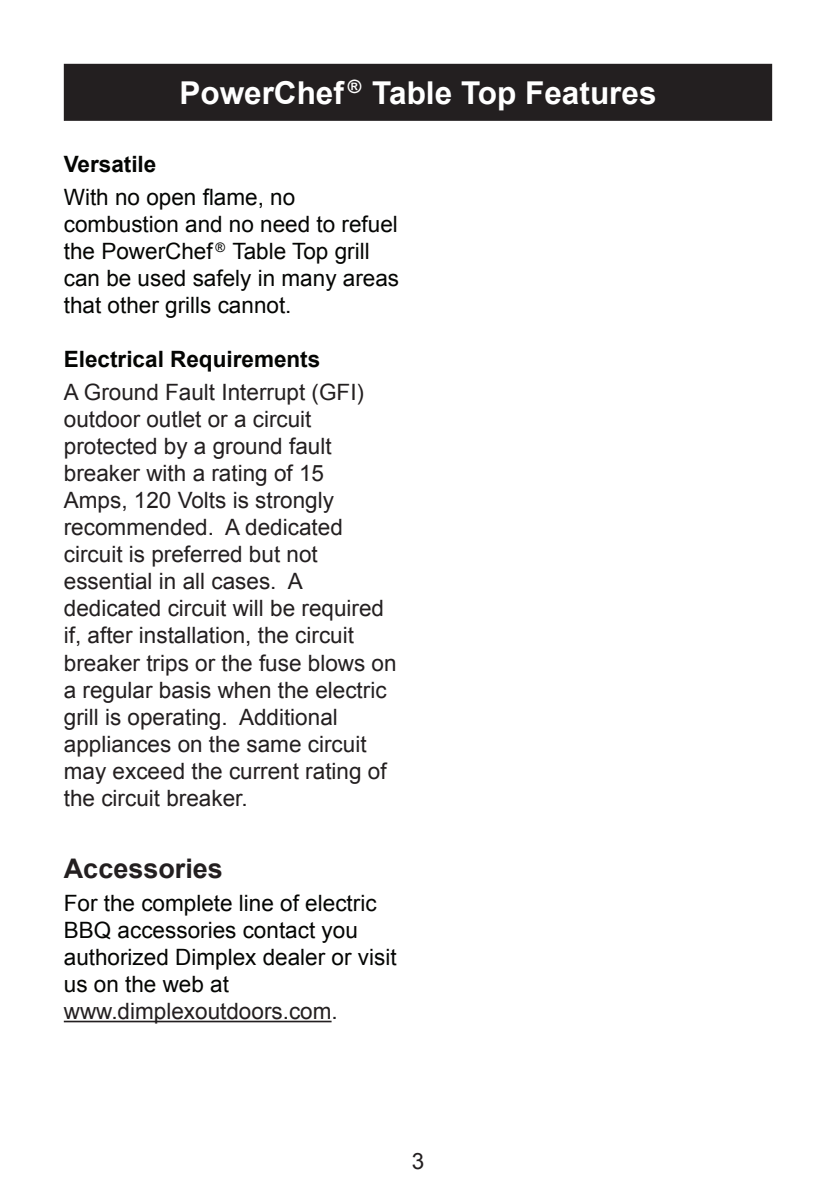
<style>
.page{position:relative;width:836px;height:1193px;background:#fff}
.page>*{position:absolute;margin:0;border:0;box-sizing:border-box;transform-origin:0 0}
.t1{font:700 31.5px "Arial";color:#fff}
.t2{font:700 27px "Arial";color:#231f20}
.t3{font:22.5px/27px "Arial";color:#231f20}
.t4{font:22.5px/27px "Arial";color:#040503}
.t5{font:700 22.5px "Arial";color:#040503}
</style>
<div class="page">
<div style="left:64px;top:64px;width:707px;height:56px;background:#231f20"></div>
<div style="left:64px;top:64px;width:708px;height:57px;border:1px solid #231f20"></div>
<hr style="left:64px;top:1020px;width:267px;height:2px;background:#231f20">
<h1 class="t1" style="left:179px;top:72px;width:478px">PowerChef <sup>®</sup> Table Top Features</h1>
<p class="t5" style="left:64px;top:149px;width:94px">Versatile</p>
<p class="t4" style="left:64px;top:184px;width:337px">With no open flame, no combustion and no need to refuel the PowerChef <sup>®</sup> Table Top grill can be used safely in many areas that other grills cannot.</p>
<p class="t5" style="left:64px;top:344px;width:258px">Electrical Requirements</p>
<p class="t3" style="left:64px;top:379px;width:334px">A Ground Fault Interrupt (GFI) outdoor outlet or a circuit protected by a ground fault breaker with a rating of 15<br>Amps, 120 Volts is strongly recommended. A dedicated circuit is preferred but not essential in all cases. A dedicated circuit will be required if, after installation, the circuit breaker trips or the fuse blows on a regular basis when the electric grill is operating. Additional appliances on the same circuit may exceed the current rating of the circuit breaker.</p>
<p class="t2" style="left:64px;top:850px;width:161px">Accessories</p>
<p class="t4" style="left:64px;top:890px;width:334px">For the complete line of electric<br>BBQ accessories contact you authorized Dimplex dealer or visit us on the web at</p>
<p class="t3" style="left:64px;top:998px;width:275px">www.dimplexoutdoors.com.</p>
<p class="t3" style="left:411px;top:1148px;width:14px">3</p>
</div>
